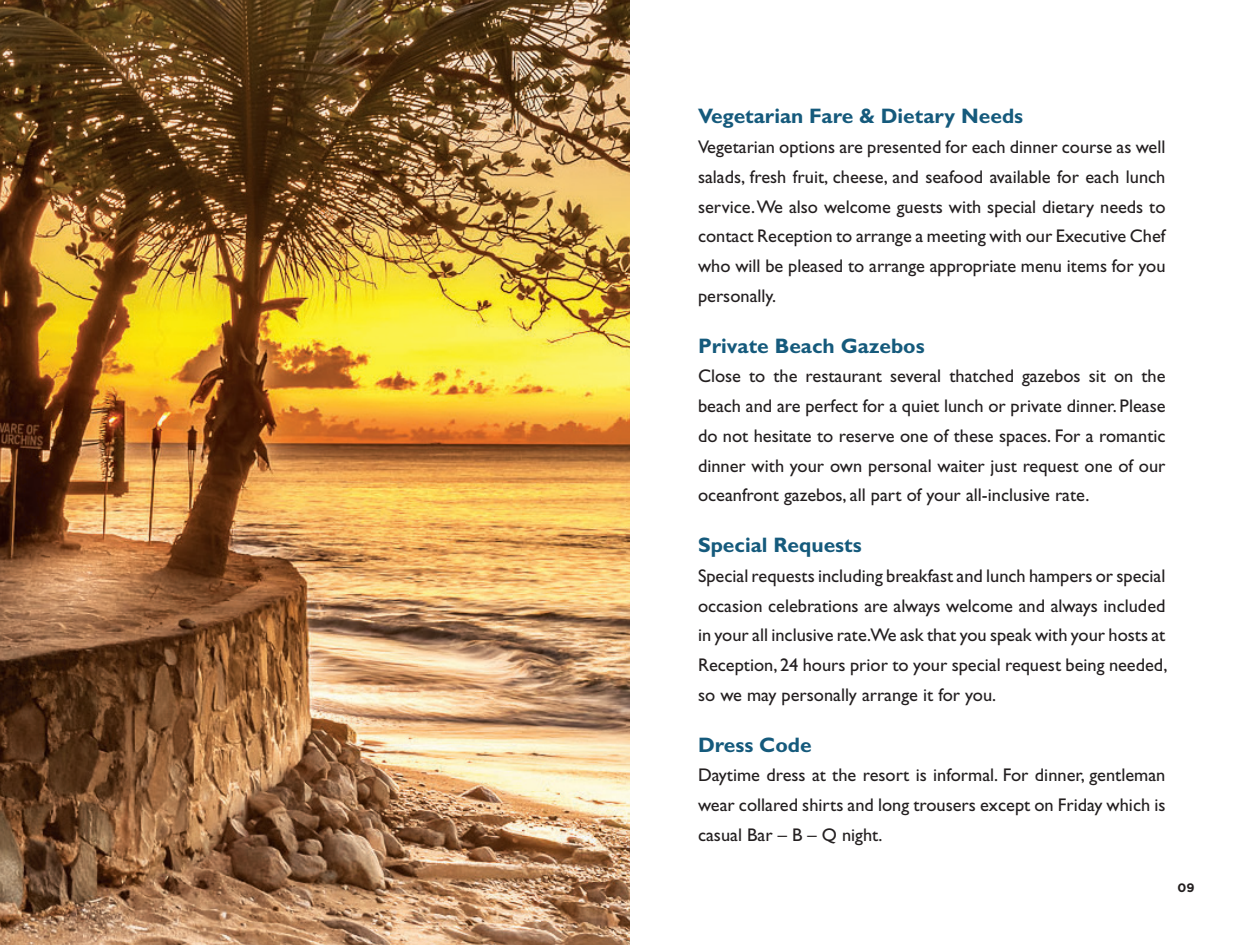
<style>
.page{position:relative;width:1260px;height:945px;background:#fff}
.page>*{position:absolute;margin:0;border:0;box-sizing:border-box;transform-origin:0 0}
.t1{font:700 21px "Gill Sans";color:#155a7c}
.t2{font:18.38px/29.8px "Gill Sans";color:#231f20;text-align:justify}
.t3{font:700 12.25px "Gotham";color:#231f20}
</style>
<div class="page">
<img style="left:0;top:0;width:630px;height:945px">
<p class="t1" style="left:698px;top:104px;width:327px">Vegetarian Fare &amp; Dietary Needs</p>
<p class="t2" style="left:698px;top:132px;width:469px">Vegetarian options are presented for each dinner course as well salads, fresh fruit, cheese, and seafood available for each lunch service. We also welcome guests with special dietary needs to contact Reception to arrange a meeting with our Executive Chef who will be pleased to arrange appropriate menu items for you personally.</p>
<p class="t1" style="left:698px;top:333px;width:228px">Private Beach Gazebos</p>
<p class="t2" style="left:698px;top:361px;width:469px">Close to the restaurant several thatched gazebos sit on the beach and are perfect for a quiet lunch or private dinner. Please do not hesitate to reserve one of these spaces. For a romantic dinner with your own personal waiter just request one of our oceanfront gazebos, all part of your all-inclusive rate.</p>
<p class="t1" style="left:698px;top:533px;width:165px">Special Requests</p>
<p class="t2" style="left:698px;top:561px;width:471px">Special requests including breakfast and lunch hampers or special occasion celebrations are always welcome and always included in your all inclusive rate.We ask that you speak with your hosts at Reception, 24 hours prior to your special request being needed, so we may personally arrange it for you.</p>
<p class="t1" style="left:698px;top:732px;width:115px">Dress Code</p>
<p class="t2" style="left:698px;top:760px;width:469px">Daytime dress at the resort is informal. For dinner, gentleman wear collared shirts and long trousers except on Friday which is casual Bar – B – Q night.</p>
<p class="t3" style="left:1177px;top:881px;width:19px">09</p>
</div>
